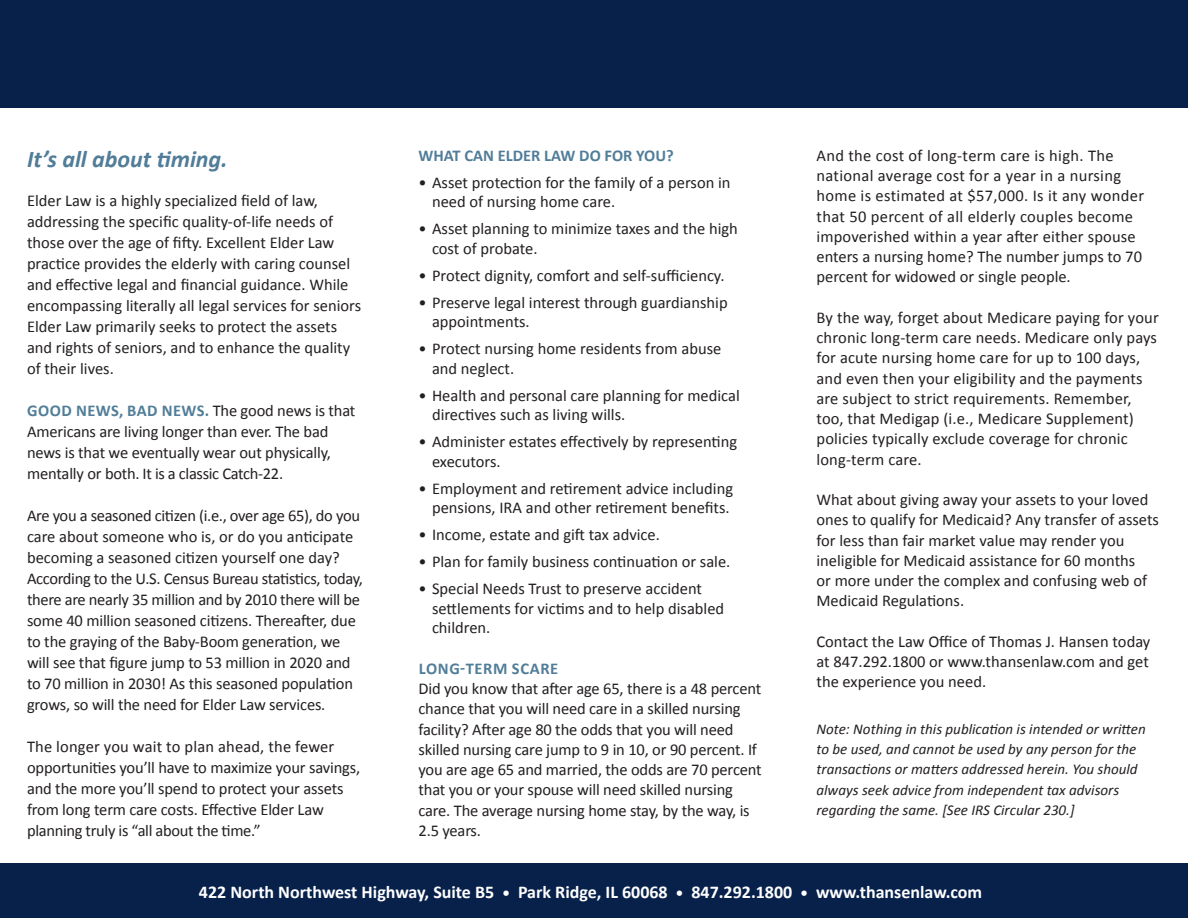
<style>
.page{position:relative;width:1188px;height:918px;background:#fff}
.page>*{position:absolute;margin:0;border:0;box-sizing:border-box;transform-origin:0 0}
.t1{font:italic 700 24px "Calibri";color:#517d98}
.t2{font:700 18px "Calibri";color:#fff}
.t3{font:16.5px/20.2px "Calibri";color:#231f20}
.t4{font:700 16.5px "Calibri";color:#517d98}
.t5{font:italic 15px/20.2px "Calibri";color:#231f20}
.s1{font-weight:700;color:#517d98}
.s2{font-size:15px}
</style>
<div class="page">
<div style="left:0;top:0;width:1188px;height:108px;background:#07214b"></div>
<div style="left:1px;top:864px;width:1187px;height:54px;background:#07214b"></div>
<h1 class="t1" style="left:27px;top:144px;width:202px">It’s all about timing.</h1>
<p class="t3" style="left:27px;top:189px;width:336px;line-height:21px">Elder Law is a highly specialized field of law, addressing the specific quality-of-life needs of those over the age of fifty. Excellent Elder Law practice provides the elderly with caring counsel and effective legal and financial guidance. While encompassing literally all legal services for seniors Elder Law primarily seeks to protect the assets and rights of seniors, and to enhance the quality of their lives.</p>
<p class="t3" style="left:27px;top:400px;width:330px;line-height:21px"><span class="s1">Good news, bad news.</span> The good news is that Americans are living longer than ever. The bad news is that we eventually wear out physically, mentally or both. It is a classic Catch-22.</p>
<p class="t3" style="left:27px;top:505px;width:337px;line-height:21px">Are you a seasoned citizen (i.e., over age 65), do you care about someone who is, or do you anticipate becoming a seasoned citizen yourself one day?<br>According to the U.S. Census Bureau statistics, today, there are nearly 35 million and by 2010 there will be some 40 million seasoned citizens. Thereafter, due to the graying of the Baby-Boom generation, we will see that figure jump to 53 million in 2020 and to 70 million in 2030! As this seasoned population grows, so will the need for Elder Law services.</p>
<p class="t3" style="left:27px;top:736px;width:335px;line-height:21px">The longer you wait to plan ahead, the fewer opportunities you’ll have to maximize your savings, and the more you’ll spend to protect your assets from long term care costs. Effective Elder Law planning truly is “all about the time.”</p>
<p class="t4" style="left:419px;top:145px;width:257px">WHAT CAN ELDER LAW DO FOR YOU?</p>
<p class="t3" style="left:432px;top:172px;width:300px;line-height:19.5px;text-indent:-13px">• Asset protection for the family of a person in need of nursing home care.</p>
<p class="t3" style="left:432px;top:218px;width:307px;line-height:19.5px;text-indent:-13px">• Asset planning to minimize taxes and the high cost of probate.</p>
<p class="t3" style="left:419px;top:265px;width:308px">• Protect dignity, comfort and self-sufficiency.</p>
<p class="t3" style="left:432px;top:292px;width:297px;line-height:19.5px;text-indent:-13px">• Preserve legal interest through guardianship appointments.</p>
<p class="t3" style="left:432px;top:338px;width:291px;line-height:19.5px;text-indent:-13px">• Protect nursing home residents from abuse and neglect.</p>
<p class="t3" style="left:432px;top:385px;width:309px;line-height:19.5px;text-indent:-13px">• Health and personal care planning for medical directives such as living wills.</p>
<p class="t3" style="left:432px;top:431px;width:307px;line-height:19.5px;text-indent:-13px">• Administer estates effectively by representing executors.</p>
<p class="t3" style="left:419px;top:478px;width:316px;line-height:19.5px;text-align:right">• Employment and retirement advice including pensions, IRA and other retirement benefits.</p>
<p class="t3" style="left:419px;top:524px;width:243px">• Income, estate and gift tax advice.</p>
<p class="t3" style="left:419px;top:551px;width:313px">• Plan for family business continuation or sale.</p>
<p class="t3" style="left:432px;top:578px;width:294px;line-height:19.5px;text-indent:-13px">• Special Needs Trust to preserve accident settlements for victims and to help disabled children.</p>
<p class="t4" style="left:419px;top:658px;width:112px">Lon g-Term Scare</p>
<p class="t3" style="left:418px;top:678px;width:345px">Did you know that after age 65, there is a 48 percent chance that you will need care in a skilled nursing facility? After age 80 the odds that you will need skilled nursing care jump to 9 in 10, or 90 percent. If you are age 65 and married, the odds are 70 percent that you or your spouse will need skilled nursing care. The average nursing home stay, by the way, is 2.5 years.</p>
<p class="t3" style="left:817px;top:145px;width:329px">And the cost of long-term care is high. The national average cost for a year in a nursing home is estimated at $57,000. Is it any wonder that 50 percent of all elderly couples become impoverished within a year after either spouse enters a nursing home? The number jumps to 70 percent for widowed or single people.</p>
<p class="t3" style="left:817px;top:306px;width:344px">By the way, forget about Medicare paying for your chronic long-term care needs. Medicare only pays for acute nursing home care for up to 100 days, and even then your eligibility and the payments are subject to strict requirements. Remember, too, that Medigap (i.e., Medicare Supplement) policies typically exclude coverage for chronic long-term care.</p>
<p class="t3" style="left:817px;top:489px;width:344px">What about giving away your assets to your loved ones to qualify for Medicaid? Any transfer of assets for less than fair market value may render you ineligible for Medicaid assistance for 60 months<br>or more under the complex and confusing web of Medicaid Regulations.</p>
<p class="t3" style="left:817px;top:630px;width:335px;text-align:justify">Contact the Law Office of Thomas J. Hansen today at 847.292.1800 or www.thansenlaw.com and get the experience you need.</p>
<p class="t5" style="left:817px;top:718px;width:331px">Note: Nothing in this publication is intended or written to be used, and cannot be used by any person for the transactions or matters addressed herein. You should always seek advice from independent tax advisors regarding the same. [See IRS Circular 230.]</p>
<p class="t2" style="left:199px;top:880px;width:785px">422 North Northwest Highway, Suite B5 <span class="s2">•</span> Park Ridge, IL 60068 <span class="s2">•</span> 847.292.1800 <span class="s2">•</span> www.thansenlaw.com</p>
</div>
